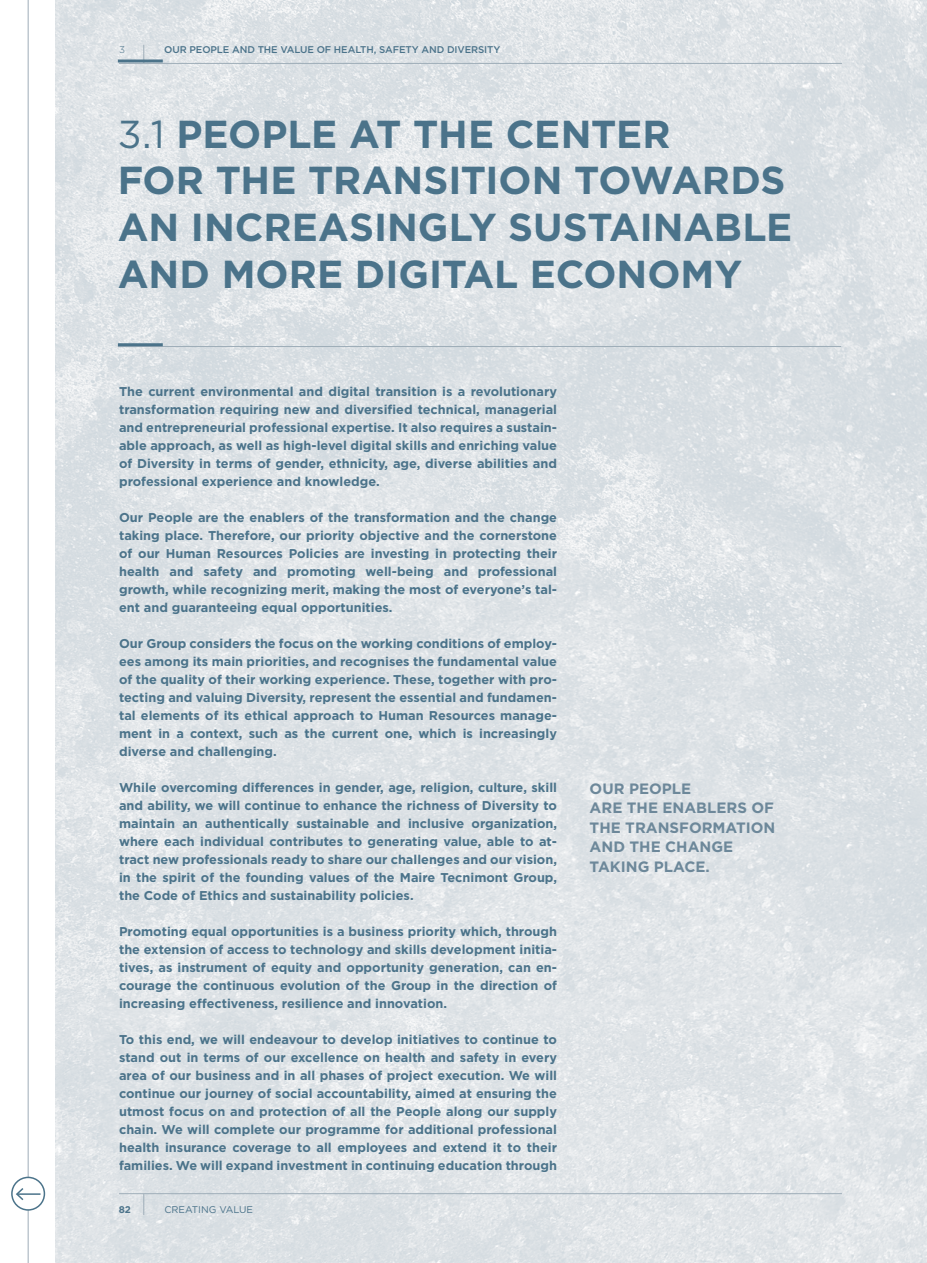
<style>
.page{position:relative;width:927px;height:1263px;background:#fff}
.page>*{position:absolute;margin:0;border:0;box-sizing:border-box;transform-origin:0 0}
.t1{font:700 39px/46.8px "Gotham";color:#4b738a}
.t2{font:700 15px/19.5px "Gotham";color:#6d889a}
.t3{font:700 12.75px/18px "Gotham";color:#4b738a;text-align:justify}
.t4{font:500 9.75px "Gotham";letter-spacing:-.01em;color:#4b738a}
.t5{font:9.75px "Gotham";color:#4b738a}
.t6{font:700 9.75px "Gotham";color:#4b738a}
.t7{font:300 9.75px "Gotham";color:#4b738a}
.s1{font-weight:400}
</style>
<div class="page">
<img style="left:55px;top:0;width:872px;height:1263px">
<hr style="left:118px;top:346px;width:723px;height:1px;background:#9eadb8">
<hr style="left:119px;top:1193px;width:723px;height:1px;background:#9eadb8">
<svg style="left:143px;top:1194px;width:1px;height:21px"></svg>
<svg style="left:143px;top:45px;width:1px;height:18px"></svg>
<hr style="left:119px;top:63px;width:723px;height:1px;background:#9eadb8">
<hr style="left:118px;top:59px;width:45px;height:3px;background:#4b738a">
<hr style="left:118px;top:343px;width:45px;height:3px;background:#4b738a">
<hr style="left:28px;top:0;width:1px;height:1263px;background:#9eadb8">
<div style="left:12px;top:1177px;width:32px;height:33px;background:#fff;border-radius:50%"></div>
<div style="left:11px;top:1177px;width:34px;height:34px;border:2px solid #4b738a;border-radius:50%"></div>
<hr style="left:17px;top:1193px;width:24px;height:2px;background:#4b738a">
<svg style="left:15px;top:1186px;width:10px;height:16px"></svg>
<p class="t7" style="left:119px;top:43px;width:7px">3</p>
<p class="t4" style="left:164px;top:43px;width:338px">OUR PEOPLE AND THE VALUE OF HEALTH, SAFETY AND DIVERSITY</p>
<h1 class="t1" style="left:118px;top:110px;width:676px"><span class="s1">3.1</span> PEOPLE AT THE CENTER<br>FOR THE TRANSITION TOWARDS<br>AN INCREASINGLY SUSTAINABLE<br>AND MORE DIGITAL ECONOMY</h1>
<p class="t3" style="left:119px;top:382px;width:439px">The current environmental and digital transition is a revolutionary transformation requiring new and diversified technical, managerial and entrepreneurial professional expertise. It also requires a sustain&shy;able approach, as well as high-level digital skills and enriching value of Diversity in terms of gender, ethnicity, age, diverse abilities and professional experience and knowledge.</p>
<p class="t3" style="left:119px;top:508px;width:440px">Our People are the enablers of the transformation and the change taking place. Therefore, our priority objective and the cornerstone of our Human Resources Policies are investing in protecting their health and safety and promoting well-being and professional growth, while recognizing merit, making the most of everyone’s tal&shy;ent and guaranteeing equal opportunities.</p>
<p class="t3" style="left:119px;top:634px;width:439px">Our Group considers the focus on the working conditions of employ&shy;ees among its main priorities, and recognises the fundamental value of the quality of their working experience. These, together with pro&shy;tecting and valuing Diversity, represent the essential and fundamen&shy;tal elements of its ethical approach to Human Resources manage&shy;ment in a context, such as the current one, which is increasingly diverse and challenging.</p>
<p class="t3" style="left:119px;top:778px;width:440px">While overcoming differences in gender, age, religion, culture, skill and ability, we will continue to enhance the richness of Diversity to maintain an authentically sustainable and inclusive organization, where each individual contributes to generating value, able to at&shy;tract new professionals ready to share our challenges and our vision, in the spirit of the founding values of the Maire Tecnimont Group, the Code of Ethics and sustainability policies.</p>
<p class="t3" style="left:119px;top:923px;width:440px">Promoting equal opportunities is a business priority which, through the extension of access to technology and skills development initia&shy;tives, as instrument of equity and opportunity generation, can en&shy;courage the continuous evolution of the Group in the direction of increasing effectiveness, resilience and innovation.</p>
<p class="t3" style="left:119px;top:1031px;width:439px">To this end, we will endeavour to develop initiatives to continue to stand out in terms of our excellence on health and safety in every area of our business and in all phases of project execution. We will continue our journey of social accountability, aimed at ensuring the utmost focus on and protection of all the People along our supply chain. We will complete our programme for additional professional health insurance coverage to all employees and extend it to their families. We will expand investment in continuing education through</p>
<p class="t6" style="left:119px;top:1203px;width:14px">82</p>
<p class="t5" style="left:164px;top:1203px;width:90px">CREATING VALUE</p>
<p class="t2" style="left:590px;top:779px;width:187px">OUR PEOPLE<br>ARE THE ENABLERS OF<br>THE TRANSFORMATION<br>AND THE CHANGE<br>TAKING PLACE.</p>
</div>
